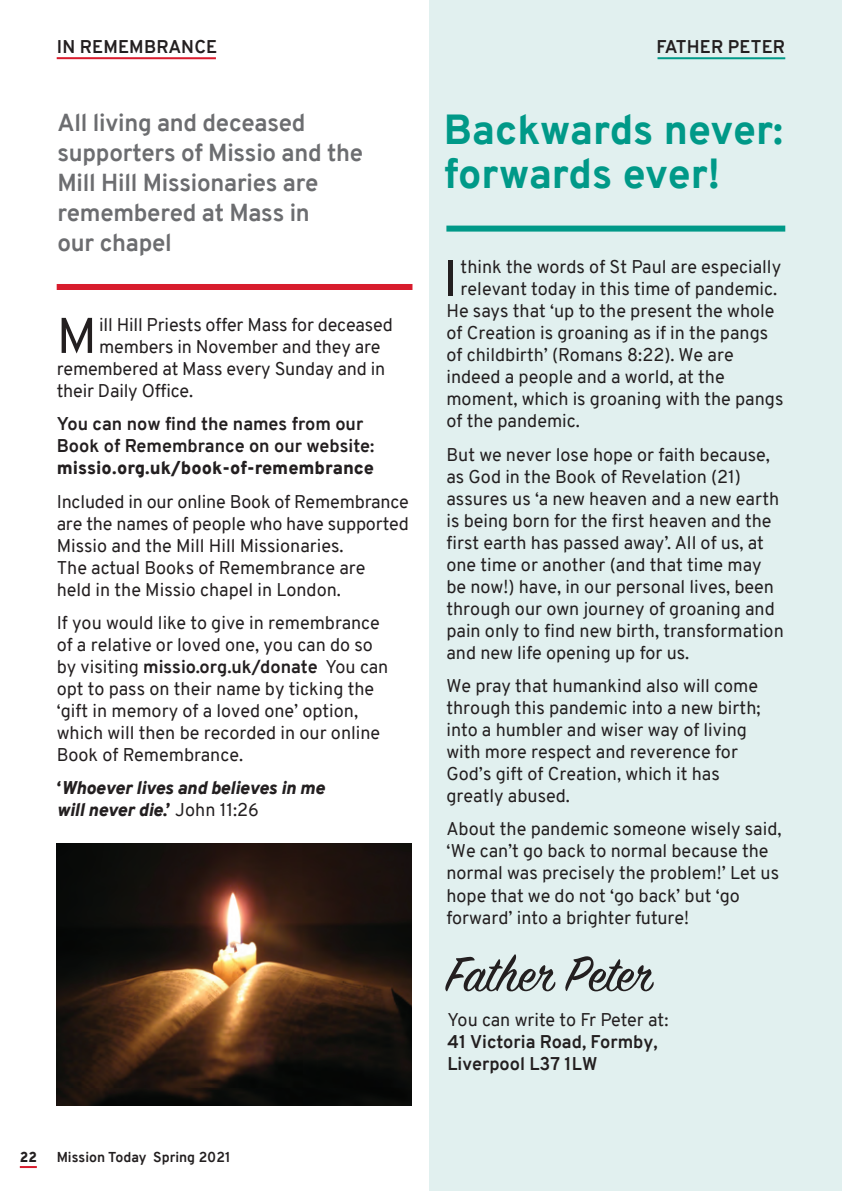
<style>
.page{position:relative;width:842px;height:1191px;background:#fff}
.page>*{position:absolute;margin:0;border:0;box-sizing:border-box;transform-origin:0 0}
.t1{font:54.8px "Sign Painter House Script";color:#231f20}
.t2{font:50px "Overpass";color:#231f20}
.t3{font:800 41px/43.8px "Overpass";color:#098}
.t4{font:700 24px/30px "Overpass";letter-spacing:-.01em;color:#6c6d70}
.t5{font:18px/22px "Overpass";color:#231f20}
.t6{font:700 18px/22px "Overpass";color:#231f20}
.t7{font:italic 900 18px/22px "Overpass";color:#231f20}
.t8{font:700 14px "Overpass";color:#231f20}
.t9{font:900 14px "Overpass";color:#231f20}
.s1{font-weight:900}
.s2{font-weight:700}
.s3{font-style:normal}
.s4{font-weight:400;font-style:normal}
.s5{font-weight:400}
</style>
<div class="page">
<svg style="left:20px;top:1166px;width:17px;height:2px"></svg>
<hr style="left:57px;top:57px;width:159px;height:2px;background:#d81c2d">
<div style="left:57px;top:284px;width:355px;height:6px;background:#d81c2d"></div>
<div style="left:429px;top:0;width:413px;height:1191px;background:#e1f0ef"></div>
<hr style="left:657px;top:57px;width:128px;height:2px;background:#098">
<div style="left:446px;top:226px;width:339px;height:6px;background:#098"></div>
<img style="left:57px;top:843px;width:355px;height:263px">
<p class="t6" style="left:57px;top:36px;width:162px">IN REMEMBRANCE</p>
<p class="t6" style="left:656px;top:36px;width:130px">FATHER PETER</p>
<p class="t4" style="left:58px;top:108px;width:307px">All living and deceased supporters of Missio and the<br>Mill Hill Missionaries are remembered at Mass in<br>our chapel</p>
<p class="t2" style="left:57px;top:304px;width:42px">M</p>
<p class="t5" style="left:99px;top:314px;width:295px">ill Hill Priests offer Mass for deceased</p>
<p class="t5" style="left:99px;top:336px;width:283px">members in November and they are</p>
<p class="t5" style="left:57px;top:358px;width:330px">remembered at Mass every Sunday and in</p>
<p class="t5" style="left:57px;top:380px;width:138px">their Daily Office.</p>
<p class="t6" style="left:57px;top:413px;width:319px">You can now find the names from our<br>Book of Remembrance on our website: <span class="s1">missio.org.uk/book-of-remembrance</span></p>
<p class="t5" style="left:57px;top:490px;width:354px">Included in our online Book of Remembrance are the names of people who have supported Missio and the Mill Hill Missionaries.<br>The actual Books of Remembrance are<br>held in the Missio chapel in London.</p>
<p class="t5" style="left:57px;top:612px;width:333px">If you would like to give in remembrance of a relative or loved one, you can do so by visiting <span class="s2">missio.org.uk/donate</span> You can opt to pass on their name by ticking the ‘gift in memory of a loved one’ option, which will then be recorded in our online Book of Remembrance.</p>
<p class="t7" style="left:57px;top:777px;width:269px"><span class="s3">‘</span>Whoever lives and believes in me will never die<span class="s3">.’</span> <span class="s4">John 11:26</span></p>
<p class="t9" style="left:20px;top:1148px;width:19px">22</p>
<p class="t8" style="left:57px;top:1148px;width:175px">Mission Today Spring 2021</p>
<p class="t3" style="left:444px;top:108px;width:341px">Backwards never: forwards ever!</p>
<p class="t2" style="left:444px;top:246px;width:16px">I</p>
<p class="t5" style="left:461px;top:256px;width:322px">think the words of St Paul are especially</p>
<p class="t5" style="left:461px;top:278px;width:318px">relevant today in this time of pandemic.</p>
<p class="t5" style="left:446px;top:300px;width:330px">He says that ‘up to the present the whole</p>
<p class="t5" style="left:446px;top:322px;width:323px">of Creation is groaning as if in the pangs</p>
<p class="t5" style="left:446px;top:344px;width:289px">of childbirth’ (Romans 8:22). We are</p>
<p class="t5" style="left:446px;top:366px;width:280px">indeed a people and a world, at the</p>
<p class="t5" style="left:446px;top:388px;width:339px">moment, which is groaning with the pangs</p>
<p class="t5" style="left:446px;top:410px;width:135px">of the pandemic.</p>
<p class="t5" style="left:446px;top:443px;width:339px">But we never lose hope or faith because, as God in the Book of Revelation (21) assures us ‘a new heaven and a new earth is being born for the first heaven and the first earth has passed away’. All of us, at one time or another (and that time may be now!) have, in our personal lives, been through our own journey of groaning and pain only to find new birth, transformation and new life opening up for us.</p>
<p class="t5" style="left:446px;top:675px;width:316px">We pray that humankind also will come through this pandemic into a new birth; into a humbler and wiser way of living with more respect and reverence for God’s gift of Creation, which it has greatly abused.</p>
<p class="t5" style="left:446px;top:818px;width:337px">About the pandemic someone wisely said, ‘We can’t go back to normal because the normal was precisely the problem!’ Let us hope that we do not ‘go back’ but ‘go forward’ into a brighter future!</p>
<p class="t1" style="left:446px;top:939px;width:210px">Father Peter</p>
<p class="t6" style="left:447px;top:1008px;width:222px"><span class="s5">You can write to Fr Peter at:<br></span>41 Victoria Road, Formby,<br>Liverpool L37 1LW</p>
</div>
